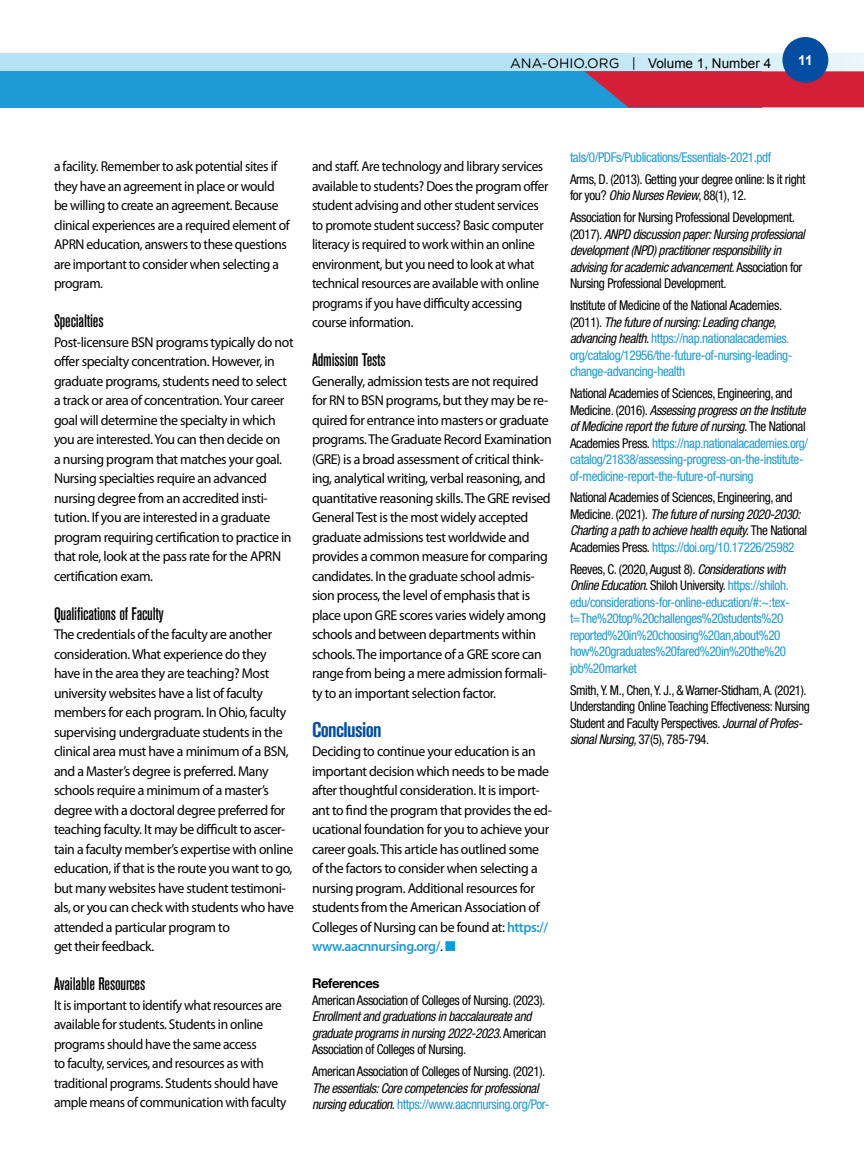
<style>
.page{position:relative;width:864px;height:1175px;background:#fff}
.page>*{position:absolute;margin:0;border:0;box-sizing:border-box;transform-origin:0 0}
.t1{font:700 condensed 21px "Akzidenz Grotesk BE";letter-spacing:-.03em;color:#034ea2}
.t2{font:500 condensed 18px "Akzidenz Grotesk BE";letter-spacing:-.01em;color:#000}
.t3{font:14.25px/19.5px "Myriad Pro";letter-spacing:-.03em;color:#000}
.t4{font:14.25px/19.5px "Myriad Pro";letter-spacing:-.03em;color:#000;scale:.94 1}
.t5{font:14.25px/19.5px "Myriad Pro";letter-spacing:-.03em;color:#000;scale:.95 1}
.t6{font:700 13.65px "Arial";color:#fff}
.t7{font:condensed 13.5px/16.5px "Helvetica Neue LT Std";letter-spacing:-.03em;color:#1e9ad6}
.t8{font:condensed 13.5px/16.5px "Helvetica Neue LT Std";letter-spacing:-.03em;color:#000}
.t9{font:italic condensed 13.5px/16.5px "Helvetica Neue LT Std";letter-spacing:-.03em;color:#000}
.t10{font:13.5px "Arial";color:#000}
.t11{font:700 13.5px "Helvetica Neue LT Std";letter-spacing:-.03em;color:#000}
.s1{font-family:"Gotham";font-size:13.65px}
.s2{font-weight:600;color:#1e9ad6}
.s3{color:#009cde}
.s4{font-style:normal}
.s5{font-style:normal;color:#1e9ad6}
.s6{font-style:italic}
.s7{color:#000}
.s8{font-style:italic;color:#000}
.s9{color:#1e9ad6}
</style>
<div class="page">
<div style="left:0;top:71px;width:761px;height:36px;background:#1e9ad6"></div>
<svg style="left:584px;top:71px;width:280px;height:36px;background:#c32a45"></svg>
<svg style="left:1px;top:53px;width:863px;height:18px;background:#bee5f6"></svg>
<div style="left:782px;top:37px;width:46px;height:46px;background:#034ea2;border-radius:50%"></div>
<svg style="left:0;top:53px;width:1px;height:18px"></svg>
<p class="t10" style="left:510px;top:54px;width:263px"><span class="s1">ANA-OHIO.ORG |</span> Volume 1, Number 4</p>
<p class="t6" style="left:798px;top:51px;width:16px">11</p>
<p class="t5" style="left:54px;top:157px;width:250px">a facility. Remember to ask potential sites if they have an agreement in place or would be willing to create an agreement. Because clinical experiences are a required element of APRN education, answers to these questions are important to consider when selecting a program.</p>
<p class="t2" style="left:54px;top:311px;width:51px">Specialties</p>
<p class="t3" style="left:54px;top:332px;width:241px">Post-licensure BSN programs typically do not offer specialty concentration. However, in graduate programs, students need to select a track or area of concentration. Your career goal will determine the specialty in which you are interested. You can then decide on<br>a nursing program that matches your goal.<br>Nursing specialties require an advanced nursing degree from an accredited insti&shy;tution. If you are interested in a graduate program requiring certification to practice in that role, look at the pass rate for the APRN certification exam.</p>
<p class="t2" style="left:54px;top:603px;width:111px">Qualifications of Faculty</p>
<p class="t3" style="left:54px;top:625px;width:241px">The credentials of the faculty are another consideration. What experience do they have in the area they are teaching? Most university websites have a list of faculty members for each program. In Ohio, faculty supervising undergraduate students in the clinical area must have a minimum of a BSN, and a Master’s degree is preferred. Many schools require a minimum of a master’s degree with a doctoral degree preferred for teaching faculty. It may be difficult to ascer&shy;tain a faculty member’s expertise with online education, if that is the route you want to go, but many websites have student testimoni&shy;als, or you can check with students who have attended a particular program to<br>get their feedback.</p>
<p class="t2" style="left:54px;top:974px;width:93px">Available Resources</p>
<p class="t4" style="left:54px;top:995px;width:249px">It is important to identify what resources are available for students. Students in online programs should have the same access<br>to faculty, services, and resources as with traditional programs. Students should have ample means of communication with faculty</p>
<p class="t4" style="left:312px;top:157px;width:253px">and staff. Are technology and library services available to students? Does the program offer student advising and other student services to promote student success? Basic computer literacy is required to work within an online environment, but you need to look at what technical resources are available with online programs if you have difficulty accessing course information.</p>
<p class="t2" style="left:312px;top:350px;width:75px">Admission Tests</p>
<p class="t3" style="left:312px;top:371px;width:241px">Generally, admission tests are not required for RN to BSN programs, but they may be re&shy;quired for entrance into masters or graduate programs. The Graduate Record Examination (GRE) is a broad assessment of critical think&shy;ing, analytical writing, verbal reasoning, and quantitative reasoning skills. The GRE revised General Test is the most widely accepted graduate admissions test worldwide and provides a common measure for comparing candidates. In the graduate school admis&shy;sion process, the level of emphasis that is place upon GRE scores varies widely among schools and between departments within schools. The importance of a GRE score can range from being a mere admission formali&shy;ty to an important selection factor.</p>
<h1 class="t1" style="left:312px;top:717px;width:71px">Conclusion</h1>
<p class="t3" style="left:312px;top:742px;width:241px">Deciding to continue your education is an important decision which needs to be made after thoughtful consideration. It is import&shy;ant to find the program that provides the ed&shy;ucational foundation for you to achieve your career goals. This article has outlined some of the factors to consider when selecting a nursing program. Additional resources for students from the American Association of Colleges of Nursing can be found at: <span class="s2">https:// www.aacnnursing.org/</span>. <span class="s3">■</span></p>
<p class="t11" style="left:312px;top:975px;width:69px">References</p>
<p class="t8" style="left:312px;top:991px;width:235px">American Association of Colleges of Nursing. (2023).</p>
<p class="t9" style="left:312px;top:1008px;width:236px">Enrollment and graduations in baccalaureate and graduate programs in nursing 2022-2023<span class="s4">. American<br>Association of Colleges of Nursing.</span></p>
<p class="t8" style="left:312px;top:1063px;width:235px">American Association of Colleges of Nursing. (2021).</p>
<p class="t9" style="left:312px;top:1079px;width:239px">The essentials: Core competencies for professional nursing education<span class="s4">.</span> <span class="s5">https://www.aacnnursing.org/Por-</span></p>
<p class="t7" style="left:570px;top:149px;width:203px">tals/0/PDFs/Publications/Essentials-2021.pdf</p>
<p class="t8" style="left:570px;top:171px;width:237px">Arms, D. (2013). Getting your degree online: Is it right for you? <span class="s6">Ohio Nurses Review</span>, 88(1), 12.</p>
<p class="t9" style="left:570px;top:209px;width:236px"><span class="s4">Association for Nursing Professional Development. (2017).</span> ANPD discussion paper: Nursing professional development (NPD) practitioner responsibility in advising for academic advancement. <span class="s4">Association for Nursing Professional Development.</span></p>
<p class="t7" style="left:570px;top:297px;width:224px"><span class="s7">Institute of Medicine of the National Academies. (2011).</span> <span class="s8">The future of nursing: Leading change, advancing health</span><span class="s7">.</span> https://nap.nationalacademies. org/catalog/12956/the-future-of-nursing-leading&shy;change-advancing-health</p>
<p class="t7" style="left:570px;top:385px;width:240px"><span class="s7">National Academies of Sciences, Engineering, and Medicine. (2016).</span> <span class="s8">Assessing progress on the Institute of Medicine report the future of nursing.</span> <span class="s7">The National Academies Press.</span> https://nap.nationalacademies.org/ catalog/21838/assessing-progress-on-the-institute&shy;of-medicine-report-the-future-of-nursing</p>
<p class="t8" style="left:570px;top:489px;width:239px">National Academies of Sciences, Engineering, and Medicine. (2021). <span class="s6">The future of nursing 2020-2030:<br>Charting a path to achieve health equity.</span> The National Academies Press. <span class="s9">https://doi.org/10.17226/25982</span></p>
<p class="t7" style="left:570px;top:560px;width:221px"><span class="s7">Reeves, C. (2020, August 8).</span> <span class="s8">Considerations with Online Education</span><span class="s7">. Shiloh University.</span> https://shiloh. edu/considerations-for-online-education/#:~:tex&shy;t=The%20top%20challenges%20students%20 reported%20in%20choosing%20an,about%20 how%20graduates%20fared%20in%20the%20 job%20market</p>
<p class="t8" style="left:570px;top:681px;width:241px">Smith, Y. M., Chen, Y. J., &amp; Warner-Stidham, A. (2021).<br>Understanding Online Teaching Effectiveness: Nursing Student and Faculty Perspectives. <span class="s6">Journal of Profes&shy;sional Nursing,</span> 37(5), 785-794.</p>
</div>
